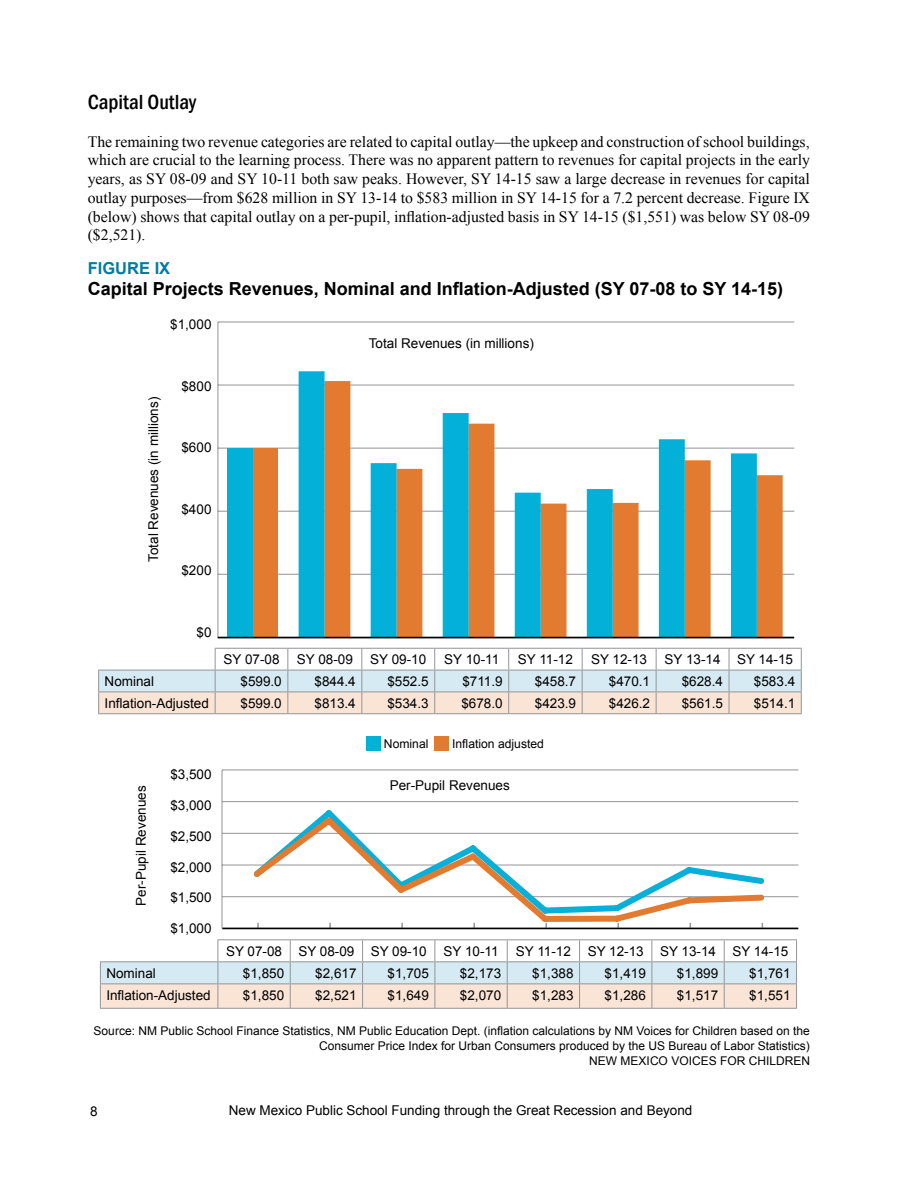
<style>
.page{position:relative;width:918px;height:1188px;background:#fff}
.page>*{position:absolute;margin:0;border:0;box-sizing:border-box;transform-origin:0 0}
.t1{font:500 condensed 21px "Franklin Gothic";color:#000}
.t2{font:700 18px "Arial";color:#000}
.t3{font:700 16.5px "Arial";color:#007ba1}
.t4{font:15.75px/18.8px "Times New Roman";color:#000;text-align:justify}
.t5{font:13.5px "Arial";color:#000}
.t6{font:12.15px "Arial";color:#000}
.t7{font:12px "Arial";color:#000}
</style>
<div class="page">
<hr style="left:218px;top:939px;width:72px;height:1px;background:#939598">
<hr style="left:435px;top:939px;width:72px;height:1px;background:#939598">
<hr style="left:580px;top:939px;width:72px;height:1px;background:#939598">
<hr style="left:724px;top:939px;width:73px;height:1px;background:#939598">
<hr style="left:290px;top:939px;width:73px;height:1px;background:#939598">
<hr style="left:363px;top:939px;width:72px;height:1px;background:#939598">
<hr style="left:507px;top:939px;width:73px;height:1px;background:#939598">
<hr style="left:652px;top:939px;width:72px;height:1px;background:#939598">
<svg style="left:100px;top:940px;width:697px;height:68px"></svg>
<hr style="left:100px;top:1008px;width:118px;height:1px;background:#939598">
<hr style="left:218px;top:1008px;width:72px;height:1px;background:#939598">
<hr style="left:290px;top:1008px;width:73px;height:1px;background:#939598">
<hr style="left:363px;top:1008px;width:72px;height:1px;background:#939598">
<hr style="left:435px;top:1008px;width:72px;height:1px;background:#939598">
<hr style="left:507px;top:1008px;width:73px;height:1px;background:#939598">
<hr style="left:580px;top:1008px;width:72px;height:1px;background:#939598">
<hr style="left:652px;top:1008px;width:72px;height:1px;background:#939598">
<hr style="left:724px;top:1008px;width:73px;height:1px;background:#939598">
<div style="left:434px;top:737px;width:14px;height:14px;background:#e27a2f"></div>
<div style="left:366px;top:737px;width:14px;height:14px;background:#02b0d8"></div>
<hr style="left:222px;top:770px;width:1px;height:158px;background:#949499">
<hr style="left:222px;top:896px;width:576px;height:1px;background:#949499">
<hr style="left:222px;top:865px;width:576px;height:1px;background:#949499">
<hr style="left:222px;top:833px;width:576px;height:1px;background:#949499">
<hr style="left:222px;top:801px;width:576px;height:1px;background:#949499">
<hr style="left:222px;top:770px;width:576px;height:1px;background:#949499">
<svg style="left:249px;top:812px;width:518px;height:115px"></svg>
<hr style="left:362px;top:648px;width:73px;height:1px;background:#939598">
<hr style="left:509px;top:648px;width:73px;height:1px;background:#939598">
<hr style="left:656px;top:648px;width:73px;height:1px;background:#939598">
<hr style="left:288px;top:648px;width:74px;height:1px;background:#939598">
<hr style="left:435px;top:648px;width:74px;height:1px;background:#939598">
<hr style="left:582px;top:648px;width:74px;height:1px;background:#939598">
<hr style="left:729px;top:648px;width:73px;height:1px;background:#939598">
<hr style="left:215px;top:648px;width:73px;height:1px;background:#939598">
<svg style="left:98px;top:649px;width:704px;height:64px"></svg>
<hr style="left:98px;top:713px;width:117px;height:1px;background:#939598">
<hr style="left:215px;top:713px;width:73px;height:1px;background:#939598">
<hr style="left:288px;top:713px;width:74px;height:1px;background:#939598">
<hr style="left:362px;top:713px;width:73px;height:1px;background:#939598">
<hr style="left:435px;top:713px;width:74px;height:1px;background:#939598">
<hr style="left:509px;top:713px;width:73px;height:1px;background:#939598">
<hr style="left:582px;top:713px;width:74px;height:1px;background:#939598">
<hr style="left:656px;top:713px;width:73px;height:1px;background:#939598">
<hr style="left:729px;top:713px;width:73px;height:1px;background:#939598">
<hr style="left:218px;top:322px;width:1px;height:315px;background:#949499">
<hr style="left:218px;top:574px;width:576px;height:1px;background:#949499">
<hr style="left:218px;top:511px;width:576px;height:1px;background:#949499">
<hr style="left:218px;top:448px;width:576px;height:1px;background:#949499">
<hr style="left:218px;top:385px;width:576px;height:1px;background:#949499">
<hr style="left:218px;top:322px;width:576px;height:1px;background:#949499">
<div style="left:252px;top:449px;width:26px;height:188px;background:#e27a2f"></div>
<svg style="left:757px;top:384px;width:26px;height:253px;fill:#e27a2f"></svg>
<div style="left:227px;top:449px;width:26px;height:188px;background:#02b0d8"></div>
<svg style="left:299px;top:371px;width:458px;height:266px"></svg>
<hr style="left:218px;top:637px;width:576px;height:1px;background:#000">
<hr style="left:222px;top:928px;width:576px;height:1px;background:#000">
<h1 class="t1" style="left:88px;top:88px;width:110px">Capital Outlay</h1>
<p class="t4" style="left:88px;top:132px;width:724px">The remaining two revenue categories are related to capital outlay—the upkeep and construction of school buildings, which are crucial to the learning process. There was no apparent pattern to revenues for capital projects in the early years, as SY 08-09 and SY 10-11 both saw peaks. However, SY 14-15 saw a large decrease in revenues for capital outlay purposes—from $628 million in SY 13-14 to $583 million in SY 14-15 for a 7.2 percent decrease. Figure IX (below) shows that capital outlay on a per-pupil, inflation-adjusted basis in SY 14-15 ($1,551) was below SY 08-09 ($2,521).</p>
<p class="t3" style="left:88px;top:257px;width:84px">Figure IX</p>
<h2 class="t2" style="left:88px;top:276px;width:697px">Capital Projects Revenues, Nominal and Inflation-Adjusted (SY 07-08 to SY 14-15)</h2>
<p class="t5" style="left:170px;top:316px;width:43px">$1,000</p>
<p class="t5" style="left:145px;top:562px;width:167px;rotate:-90deg">Total Revenues (in millions)</p>
<p class="t5" style="left:181px;top:377px;width:32px">$800</p>
<p class="t5" style="left:181px;top:439px;width:32px">$600</p>
<p class="t5" style="left:181px;top:500px;width:32px">$400</p>
<p class="t5" style="left:181px;top:562px;width:32px">$200</p>
<p class="t5" style="left:369px;top:334px;width:167px">Total Revenues (in millions)</p>
<p class="t5" style="left:196px;top:623px;width:17px">$0</p>
<p class="t5" style="left:223px;top:651px;width:58px">SY 07-08</p>
<p class="t5" style="left:297px;top:651px;width:58px">SY 08-09</p>
<p class="t5" style="left:370px;top:651px;width:58px">SY 09-10</p>
<p class="t5" style="left:444px;top:651px;width:57px">SY 10-11</p>
<p class="t5" style="left:518px;top:651px;width:57px">SY 11-12</p>
<p class="t5" style="left:591px;top:651px;width:58px">SY 12-13</p>
<p class="t5" style="left:665px;top:651px;width:130px">SY 13-14 SY 14-15</p>
<p class="t5" style="left:105px;top:672px;width:51px">Nominal</p>
<p class="t5" style="left:241px;top:672px;width:43px">$599.0</p>
<p class="t5" style="left:315px;top:672px;width:43px">$844.4</p>
<p class="t5" style="left:387px;top:672px;width:43px">$552.5</p>
<p class="t5" style="left:462px;top:672px;width:42px">$711.9</p>
<p class="t5" style="left:535px;top:672px;width:43px">$458.7</p>
<p class="t5" style="left:609px;top:672px;width:43px">$470.1</p>
<p class="t5" style="left:682px;top:672px;width:43px">$628.4</p>
<p class="t5" style="left:754px;top:672px;width:43px">$583.4</p>
<p class="t5" style="left:105px;top:694px;width:106px">Inflation-Adjusted</p>
<p class="t5" style="left:241px;top:694px;width:43px">$599.0</p>
<p class="t5" style="left:315px;top:694px;width:43px">$813.4</p>
<p class="t5" style="left:387px;top:694px;width:43px">$534.3</p>
<p class="t5" style="left:461px;top:694px;width:43px">$678.0</p>
<p class="t5" style="left:535px;top:694px;width:43px">$423.9</p>
<p class="t5" style="left:609px;top:694px;width:43px">$426.2</p>
<p class="t5" style="left:682px;top:694px;width:43px">$561.5</p>
<p class="t5" style="left:754px;top:694px;width:43px">$514.1</p>
<p class="t5" style="left:132px;top:906px;width:122px;rotate:-90deg">Per-Pupil Revenues</p>
<p class="t5" style="left:170px;top:766px;width:43px">$3,500</p>
<p class="t5" style="left:170px;top:797px;width:43px">$3,000</p>
<p class="t5" style="left:170px;top:827px;width:43px">$2,500</p>
<p class="t5" style="left:170px;top:858px;width:43px">$2,000</p>
<p class="t5" style="left:170px;top:889px;width:43px">$1,500</p>
<p class="t5" style="left:170px;top:920px;width:43px">$1,000</p>
<p class="t6" style="left:384px;top:736px;width:46px">Nominal</p>
<p class="t6" style="left:452px;top:736px;width:93px">Inflation adjusted</p>
<p class="t5" style="left:390px;top:777px;width:122px">Per-Pupil Revenues</p>
<p class="t5" style="left:226px;top:942px;width:274px">SY 07-08 SY 08-09 SY 09-10 SY 10-11</p>
<p class="t5" style="left:516px;top:942px;width:274px">SY 11-12 SY 12-13 SY 13-14 SY 14-15</p>
<p class="t5" style="left:106px;top:964px;width:51px">Nominal</p>
<p class="t5" style="left:243px;top:964px;width:43px">$1,850</p>
<p class="t5" style="left:315px;top:964px;width:43px">$2,617</p>
<p class="t5" style="left:388px;top:964px;width:43px">$1,705</p>
<p class="t5" style="left:460px;top:964px;width:43px">$2,173</p>
<p class="t5" style="left:532px;top:964px;width:43px">$1,388</p>
<p class="t5" style="left:605px;top:964px;width:43px">$1,419</p>
<p class="t5" style="left:677px;top:964px;width:43px">$1,899</p>
<p class="t5" style="left:749px;top:964px;width:43px">$1,761</p>
<p class="t5" style="left:106px;top:986px;width:106px">Inflation-Adjusted</p>
<p class="t5" style="left:243px;top:986px;width:43px">$1,850</p>
<p class="t5" style="left:315px;top:986px;width:43px">$2,521</p>
<p class="t5" style="left:388px;top:986px;width:43px">$1,649</p>
<p class="t5" style="left:460px;top:986px;width:43px">$2,070</p>
<p class="t5" style="left:532px;top:986px;width:43px">$1,283</p>
<p class="t5" style="left:605px;top:986px;width:43px">$1,286</p>
<p class="t5" style="left:677px;top:986px;width:43px">$1,517</p>
<p class="t5" style="left:749px;top:986px;width:43px">$1,551</p>
<p class="t7" style="left:94px;top:1023px;width:718px">Source: NM Public School Finance Statistics, NM Public Education Dept. (inflation calculations by NM Voices for Children based on the</p>
<p class="t7" style="left:319px;top:1038px;width:492px">Consumer Price I ndex for Urban Consumers produced by the US Bureau of Labor Statistics)</p>
<p class="t7" style="left:589px;top:1053px;width:112px">New Mexico voices</p>
<p class="t7" style="left:720px;top:1053px;width:74px">for children</p>
<p class="t5" style="left:90px;top:1102px;width:9px">8</p>
<p class="t5" style="left:229px;top:1101px;width:465px">New Mexico Public School Funding through the Great Recession and Beyond</p>
</div>
